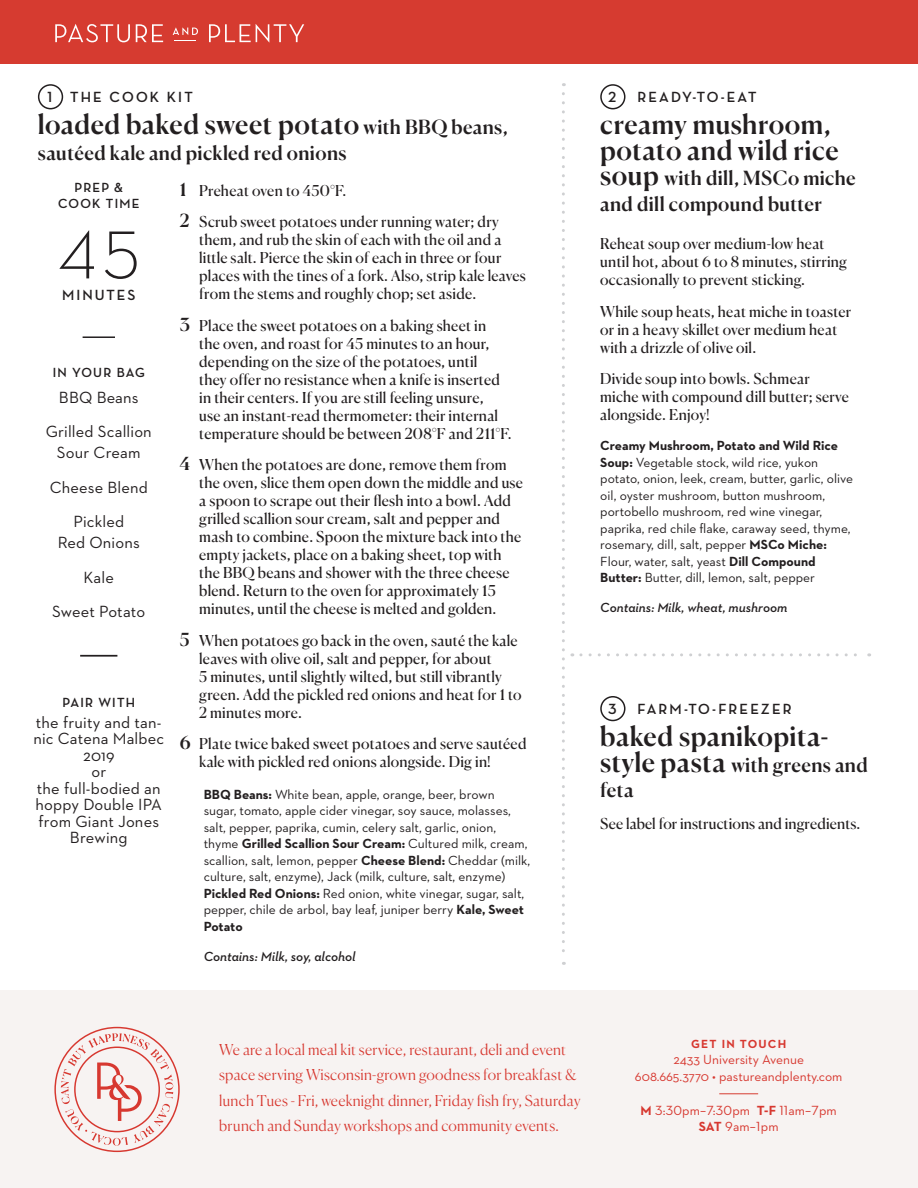
<style>
.page{position:relative;width:918px;height:1188px;background:#fff}
.page>*{position:absolute;margin:0;border:0;box-sizing:border-box;transform-origin:0 0}
.t1{font:300 69px "Neutraface 2 Text";color:#231f20}
.t2{font:500 27px/25.5px "Canela";letter-spacing:.015em;color:#231f20}
.t3{font:500 19.5px/25.5px "Canela";letter-spacing:.015em;color:#231f20}
.List_of_Ingredients{font:16.5px/16.5px "Neutraface 2 Text";letter-spacing:.01em;color:#231f20;text-align:center}
.t4{font:15px/18px "Canela";letter-spacing:.015em;color:#231f20}
.t5{font:300 15px/25.5px "Canela";letter-spacing:.015em;color:#d73830}
.t6{font:700 15px "Neutraface Display";letter-spacing:.145em;color:#231f20}
.t7{font:13.5px/16.5px "Neutraface 2 Text";color:#231f20}
.t8{font:13.5px "Neutraface 2 Text";color:#d73830}
.t9{font:italic 600 13.5px "Neutraface 2 Text";color:#231f20}
.List_of_Ingredients-2{font:700 13.5px/16.2px "Neutraface Display";letter-spacing:.09em;color:#231f20;text-align:center}
.t10{font:700 12px "Neutraface 2 Text";letter-spacing:.1em;color:#d73830}
.s1{font-size:19.5px}
.s2{font-weight:500;font-size:18px}
.s3{font-weight:700}
.s4{font-size:27px}
</style>
<div class="page">
<div style="left:0;top:991px;width:918px;height:197px;background:#f7f3f2"></div>
<div style="left:0;top:0;width:918px;height:64px;background:#d63b30"></div>
<svg style="left:55px;top:24px;width:75px;height:18px"></svg>
<svg style="left:136px;top:24px;width:27px;height:18px"></svg>
<svg style="left:173px;top:27px;width:25px;height:14px"></svg>
<svg style="left:209px;top:24px;width:95px;height:19px"></svg>
<svg style="left:54px;top:1027px;width:126px;height:125px"></svg>
<hr style="left:719px;top:1093px;width:39px;height:1px;background:#d63b30">
<div style="left:38px;top:84px;width:25px;height:25px;border:2px solid #231f20;border-radius:50%"></div>
<div style="left:600px;top:84px;width:25px;height:25px;border:2px solid #231f20;border-radius:50%"></div>
<div style="left:600px;top:696px;width:25px;height:25px;border:2px solid #231f20;border-radius:50%"></div>
<svg style="left:562px;top:94px;width:3px;height:871px"></svg>
<hr style="left:83px;top:336px;width:32px;height:2px;background:#231f20">
<hr style="left:80px;top:655px;width:37px;height:2px;background:#231f20">
<svg style="left:581px;top:653px;width:289px;height:3px"></svg>
<p class="t6" style="left:48px;top:88px;width:6px">1</p>
<p class="t6" style="left:70px;top:89px;width:124px">THE COOK KIT</p>
<p class="t2" style="left:38px;top:110px;width:471px">loaded baked sweet potato <span class="s1">with BBQ beans,</span></p>
<p class="t3" style="left:38px;top:138px;width:310px">sautéed kale and pickled red onions</p>
<p class="List_of_Ingredients-2" style="left:58px;top:180px;width:83px">PREP &amp;<br>COOK TIME</p>
<p class="t1" style="left:58px;top:212px;width:83px">45</p>
<p class="t6" style="left:62px;top:286px;width:75px">MINUTES</p>
<p class="List_of_Ingredients-2" style="left:53px;top:365px;width:94px">IN YOUR BAG</p>
<p class="List_of_Ingredients" style="left:59px;top:388px;width:81px">BBQ Beans</p>
<p class="List_of_Ingredients" style="left:46px;top:421px;width:108px;line-height:21px">Grilled Scallion<br>Sour Cream</p>
<p class="List_of_Ingredients" style="left:50px;top:478px;width:100px">Cheese Blend</p>
<p class="List_of_Ingredients" style="left:58px;top:511px;width:84px;line-height:21px">Pickled<br>Red Onions</p>
<p class="List_of_Ingredients" style="left:84px;top:568px;width:32px">Kale</p>
<p class="List_of_Ingredients" style="left:52px;top:603px;width:95px">Sweet Potato</p>
<p class="List_of_Ingredients-2" style="left:62px;top:694px;width:74px">PAIR WITH</p>
<p class="List_of_Ingredients" style="left:33px;top:714px;width:132px">the fruity and tan&shy;nic Catena Malbec<br>2019<br>or<br>the full-bodied an hoppy Double IPA from Giant Jones<br>Brewing</p>
<p class="t4" style="left:180px;top:180px;width:168px"><span class="s2">1</span> Preheat oven to 450°F.</p>
<p class="t4" style="left:199px;top:211px;width:328px;text-indent:-19px"><span class="s2">2</span> Scrub sweet potatoes under running water; dry them, and rub the skin of each with the oil and a little salt. Pierce the skin of each in three or four places with the tines of a fork. Also, strip kale leaves from the stems and roughly chop; set aside.</p>
<p class="t4" style="left:199px;top:315px;width:314px;text-indent:-19px"><span class="s2">3</span> Place the sweet potatoes on a baking sheet in<br>the oven, and roast for 45 minutes to an hour, depending on the size of the potatoes, until<br>they offer no resistance when a knife is inserted in their centers. If you are still feeling unsure,<br>use an instant-read thermometer: their internal temperature should be between 208°F and 211°F.</p>
<p class="t4" style="left:199px;top:454px;width:325px;text-indent:-19px"><span class="s2">4</span> When the potatoes are done, remove them from the oven, slice them open down the middle and use a spoon to scrape out their flesh into a bowl. Add grilled scallion sour cream, salt and pepper and mash to combine. Spoon the mixture back into the empty jackets, place on a baking sheet, top with the BBQ beans and shower with the three cheese blend. Return to the oven for approximately 15 minutes, until the cheese is melted and golden.</p>
<p class="t4" style="left:199px;top:630px;width:324px;text-indent:-19px"><span class="s2">5</span> When potatoes go back in the oven, sauté the kale leaves with olive oil, salt and pepper, for about<br>5 minutes, until slightly wilted, but still vibrantly green. Add the pickled red onions and heat for 1 to 2 minutes more.</p>
<p class="t4" style="left:199px;top:733px;width:329px;text-indent:-19px"><span class="s2">6</span> Plate twice baked sweet potatoes and serve sautéed kale with pickled red onions alongside. Dig in!</p>
<p class="t7" style="left:204px;top:786px;width:328px"><span class="s3">BBQ Beans:</span> White bean, apple, orange, beer, brown sugar, tomato, apple cider vinegar, soy sauce, molasses, salt, pepper, paprika, cumin, celery salt, garlic, onion, thyme <span class="s3">Grilled Scallion Sour Cream:</span> Cultured milk, cream, scallion, salt, lemon, pepper <span class="s3">Cheese Blend:</span> Cheddar (milk, culture, salt, enzyme), Jack (milk, culture, salt, enzyme)<br><span class="s3">Pickled Red Onions:</span> Red onion, white vinegar, sugar, salt, pepper, chile de arbol, bay leaf, juniper berry <span class="s3">Kale, Sweet Potato</span></p>
<p class="t9" style="left:204px;top:948px;width:153px">Contains: Milk, soy, alcohol</p>
<p class="t6" style="left:608px;top:88px;width:10px">2</p>
<p class="t6" style="left:637px;top:89px;width:120px">READY-TO-EAT</p>
<p class="t2" style="left:600px;top:110px;width:240px">creamy mushroom, potato and wild rice</p>
<p class="t3" style="left:600px;top:164px;width:257px"><span class="s4">soup</span> with dill, MSCo miche and dill compound butter</p>
<p class="t4" style="left:600px;top:234px;width:248px">Reheat soup over medium-low heat until hot, about 6 to 8 minutes, stirring occasionally to prevent sticking.</p>
<p class="t4" style="left:600px;top:301px;width:253px">While soup heats, heat miche in toaster or in a heavy skillet over medium heat with a drizzle of olive oil.</p>
<p class="t4" style="left:600px;top:369px;width:250px">Divide soup into bowls. Schmear miche with compound dill butter; serve alongside. Enjoy!</p>
<p class="t7" style="left:600px;top:437px;width:254px"><span class="s3">Creamy Mushroom, Potato and Wild Rice Soup:</span> Vegetable stock, wild rice, yukon potato, onion, leek, cream, butter, garlic, olive oil, oyster mushroom, button mushroom, portobello mushroom, red wine vinegar, paprika, red chile flake, caraway seed, thyme, rosemary, dill, salt, pepper <span class="s3">MSCo Miche:<br></span>Flour, water, salt, yeast <span class="s3">Dill Compound Butter:</span> Butter, dill, lemon, salt, pepper</p>
<p class="t9" style="left:600px;top:599px;width:189px">Contains: Milk, wheat, mushroom</p>
<p class="t6" style="left:608px;top:700px;width:10px">3</p>
<p class="t6" style="left:637px;top:700px;width:156px">FARM-TO-FREEZER</p>
<p class="t2" style="left:600px;top:721px;width:230px">baked spanikopita-</p>
<p class="t3" style="left:600px;top:750px;width:269px"><span class="s4">style pasta</span> with greens and feta</p>
<p class="t4" style="left:600px;top:814px;width:262px">See label for instructions and ingredients.</p>
<p class="t5" style="left:219px;top:1035px;width:363px">We are a local meal kit service, restaurant, deli and event space serving Wisconsin-grown goodness for breakfast &amp; lunch Tues - Fri, weeknight dinner, Friday fish fry, Saturday brunch and Sunday workshops and community events.</p>
<p class="t10" style="left:691px;top:1037px;width:97px">GET IN TOUCH</p>
<p class="t8" style="left:673px;top:1051px;width:132px">2433 University Avenue</p>
<p class="t8" style="left:635px;top:1068px;width:209px">608.665.3770 • pastureandplenty.com</p>
<p class="t8" style="left:641px;top:1102px;width:198px"><span class="s3">M</span> 3:30pm–7:30pm <span class="s3">T-F</span> 11am–7pm</p>
<p class="t8" style="left:699px;top:1118px;width:81px"><span class="s3">SAT</span> 9am–1pm</p>
</div>
